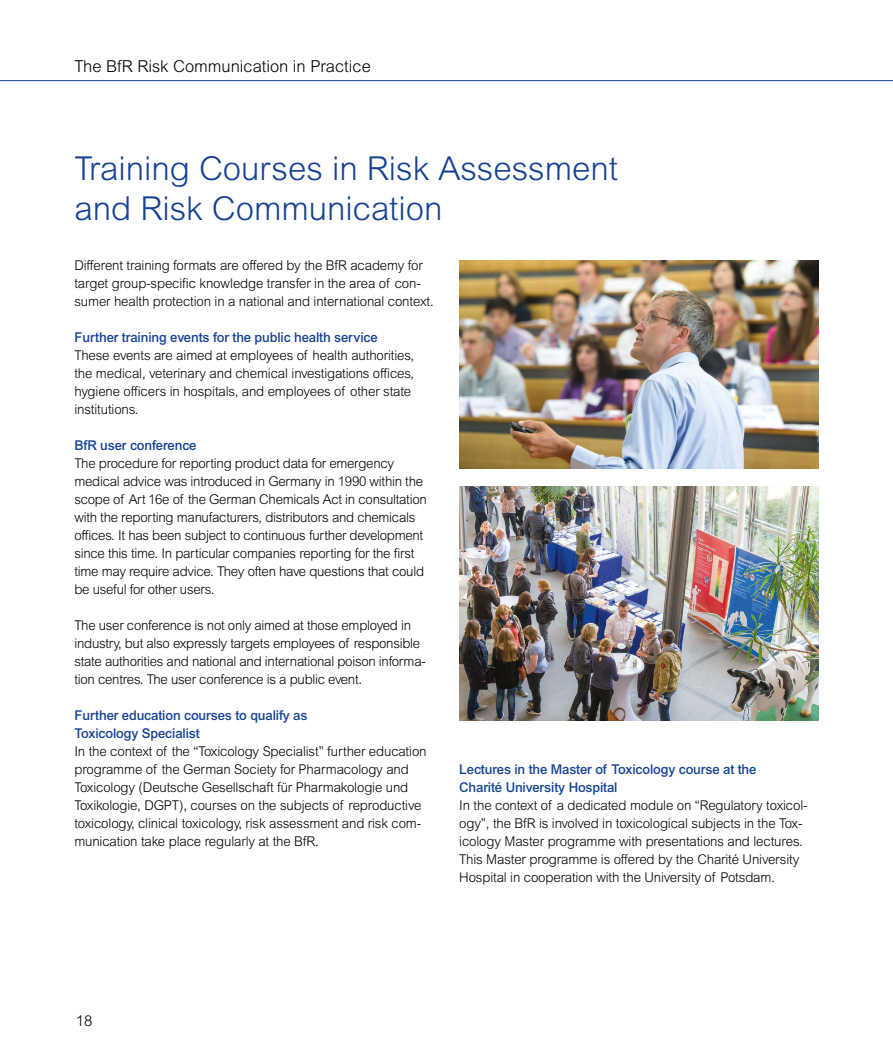
<style>
.page{position:relative;width:893px;height:1063px;background:#fff}
.page>*{position:absolute;margin:0;border:0;box-sizing:border-box;transform-origin:0 0}
.t1{font:300 33px/39.6px "Arial MT Pro";color:#164194}
.t2{font:300 16.5px "Arial MT Pro";color:#000}
.t3{font:300 15px "Arial MT Pro";color:#000}
.t4{font:300 13.5px/18px "Arial MT Pro";letter-spacing:-.01em;color:#000}
.t5{font:500 13.5px/18px "Arial MT Pro";letter-spacing:-.01em;color:#164194}
</style>
<div class="page">
<hr style="left:0;top:80px;width:893px;height:1px;background:#164194">
<img style="left:459px;top:261px;width:360px;height:207px">
<img style="left:459px;top:486px;width:360px;height:234px">
<p class="t2" style="left:74px;top:56px;width:298px">The BfR Risk Communication in Practice</p>
<h1 class="t1" style="left:74px;top:149px;width:545px">Training Courses in Risk Assessment and Risk Communication</h1>
<p class="t4" style="left:74px;top:257px;width:361px">Different training formats are offered by the BfR academy for target group-specific knowledge transfer in the area of con&shy;sumer health protection in a national and international context.</p>
<p class="t5" style="left:74px;top:329px;width:305px">Further training events for the public health service</p>
<p class="t4" style="left:74px;top:347px;width:341px">These events are aimed at employees of health authorities, the medical, veterinary and chemical investigations offices, hygiene officers in hospitals, and employees of other state institutions.</p>
<p class="t5" style="left:74px;top:437px;width:124px">BfR user conference</p>
<p class="t4" style="left:74px;top:455px;width:354px">The procedure for reporting product data for emergency medical advice was introduced in Germany in 1990 within the scope of Art 16e of the German Chemicals Act in consultation with the reporting manufacturers, distributors and chemicals offices. It has been subject to continuous further development since this time. In particular companies reporting for the first time may require advice. They often have questions that could be useful for other users.</p>
<p class="t4" style="left:74px;top:617px;width:353px">The user conference is not only aimed at those employed in industry, but also expressly targets employees of responsible state authorities and national and international poison informa&shy;tion centres. The user conference is a public event.</p>
<p class="t5" style="left:74px;top:707px;width:235px">Further education courses to qualify as<br>Toxicology Specialist</p>
<p class="t4" style="left:74px;top:743px;width:354px">In the context of the “Toxicology Specialist” further education programme of the German Society for Pharmacology and Toxicology (Deutsche Gesellschaft für Pharmakologie und Toxikologie, DGPT), courses on the subjects of reproductive toxicology, clinical toxicology, risk assessment and risk com&shy;munication take place regularly at the BfR.</p>
<p class="t5" style="left:459px;top:761px;width:299px">Lectures in the Master of Toxicology course at the<br>Charité University Hospital</p>
<p class="t4" style="left:459px;top:797px;width:350px">In the context of a dedicated module on “Regulatory toxicol&shy;ogy”, the BfR is involved in toxicological subjects in the Tox&shy;icology Master programme with presentations and lectures.<br>This Master programme is offered by the Charité University Hospital in cooperation with the University of Potsdam.</p>
<p class="t3" style="left:76px;top:1012px;width:18px">18</p>
</div>
